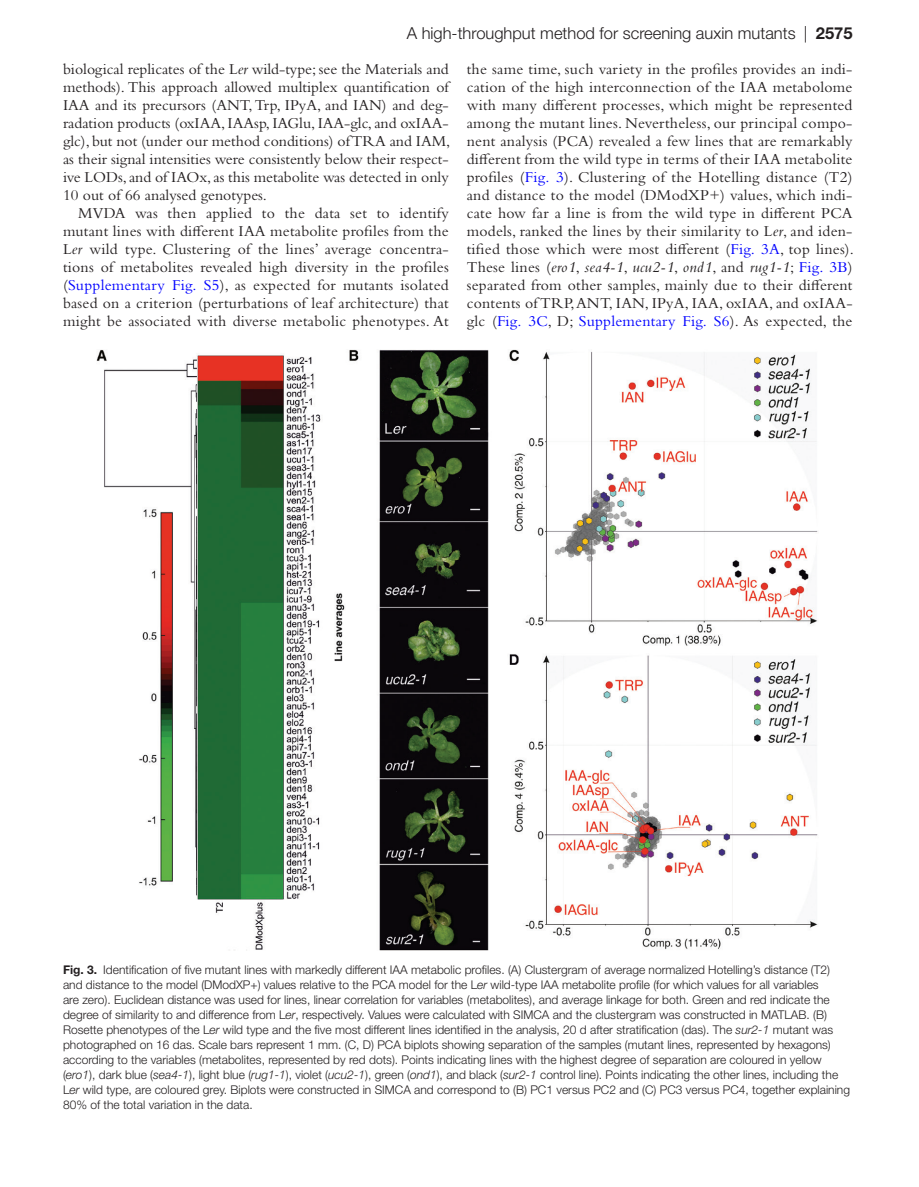
<style>
.page{position:relative;width:919px;height:1187px;background:#fff}
.page>*{position:absolute;margin:0;border:0;box-sizing:border-box;transform-origin:0 0}
.t1{font:300 16.5px "Helvetica Neue LT Std";color:#231f20}
.t2{font:15.75px/18px "Bembo Std";letter-spacing:.015em;color:#231f20;text-align:justify}
.t3{font:300 12px/15px "Helvetica Neue LT Std";color:#231f20}
.s1{font-weight:700}
.s2{font-style:italic}
.s3{color:#00f}
</style>
<div class="page">
<img style="left:97px;top:350px;width:721px;height:599px">
<p class="t1" style="left:406px;top:23px;width:447px">A high-throughput method for screening auxin mutants | <span class="s1">2575</span></p>
<p class="t2" style="left:63px;top:59px;width:389px">biological replicates of the L<span class="s2">er</span> wild-type; see the Materials and methods). This approach allowed multiplex quantification of IAA and its precursors (ANT, Trp, IPyA, and IAN) and deg&shy;radation products (oxIAA, IAAsp, IAGlu, IAA-glc, and oxIAA&shy;glc), but not (under our method conditions) of TRA and IAM, as their signal intensities were consistently below their respect&shy;ive LODs, and of IAOx, as this metabolite was detected in only 10 out of 66 analysed genotypes.</p>
<p class="t2" style="left:63px;top:203px;width:387px;text-indent:15px">MVDA was then applied to the data set to identify mutant lines with different IAA metabolite profiles from the L<span class="s2">er</span> wild type. Clustering of the lines’ average concentra&shy;tions of metabolites revealed high diversity in the profiles (<span class="s3">Supplementary Fig. S5</span>), as expected for mutants isolated based on a criterion (perturbations of leaf architecture) that might be associated with diverse metabolic phenotypes. At</p>
<p class="t2" style="left:466px;top:59px;width:389px">the same time, such variety in the profiles provides an indi&shy;cation of the high interconnection of the IAA metabolome with many different processes, which might be represented among the mutant lines. Nevertheless, our principal compo&shy;nent analysis (PCA) revealed a few lines that are remarkably different from the wild type in terms of their IAA metabolite profiles (<span class="s3">Fig. 3</span>). Clustering of the Hotelling distance (T2) and distance to the model (DModXP+) values, which indi&shy;cate how far a line is from the wild type in different PCA models, ranked the lines by their similarity to L<span class="s2">er</span>, and iden&shy;tified those which were most different (<span class="s3">Fig. 3A</span>, top lines).<br>These lines (<span class="s2">ero1</span>, <span class="s2">sea4-1</span>, <span class="s2">ucu2-1</span>, <span class="s2">ond1</span>, and <span class="s2">rug1-1</span>; <span class="s3">Fig. 3B</span>) separated from other samples, mainly due to their different contents of TRP, ANT, IAN, IPyA, IAA, oxIAA, and oxIAA&shy;glc (<span class="s3">Fig. 3C</span>, D; <span class="s3">Supplementary Fig. S6</span>). As expected, the</p>
<p class="t3" style="left:63px;top:961px;width:788px"><span class="s1">Fig. 3.</span> Identification of five mutant lines with markedly different IAA metabolic profiles. (A) Clustergram of average normalized Hotelling’s distance (T2) and distance to the model (DModXP+) values relative to the PCA model for the L<span class="s2">er</span> wild-type IAA metabolite profile (for which values for all variables<br>are zero). Euclidean distance was used for lines, linear correlation for variables (metabolites), and average linkage for both. Green and red indicate the degree of similarity to and difference from L<span class="s2">er</span>, respectively. Values were calculated with SIMCA and the clustergram was constructed in MATLAB. (B)<br>Rosette phenotypes of the L<span class="s2">er</span> wild type and the five most different lines identified in the analysis, 20 d after stratification (das). The <span class="s2">sur2-1</span> mutant was photographed on 16 das. Scale bars represent 1 mm. (C, D) PCA biplots showing separation of the samples (mutant lines, represented by hexagons) according to the variables (metabolites, represented by red dots). Points indicating lines with the highest degree of separation are coloured in yellow (<span class="s2">ero1</span>), dark blue (<span class="s2">sea4-1</span>), light blue (<span class="s2">rug1-1</span>), violet (<span class="s2">ucu2-1</span>), green (<span class="s2">ond1</span>), and black (<span class="s2">sur2-1</span> control line). Points indicating the other lines, including the L<span class="s2">er</span> wild type, are coloured grey. Biplots were constructed in SIMCA and correspond to (B) PC1 versus PC2 and (C) PC3 versus PC4, together explaining 80% of the total variation in the data.</p>
</div>
